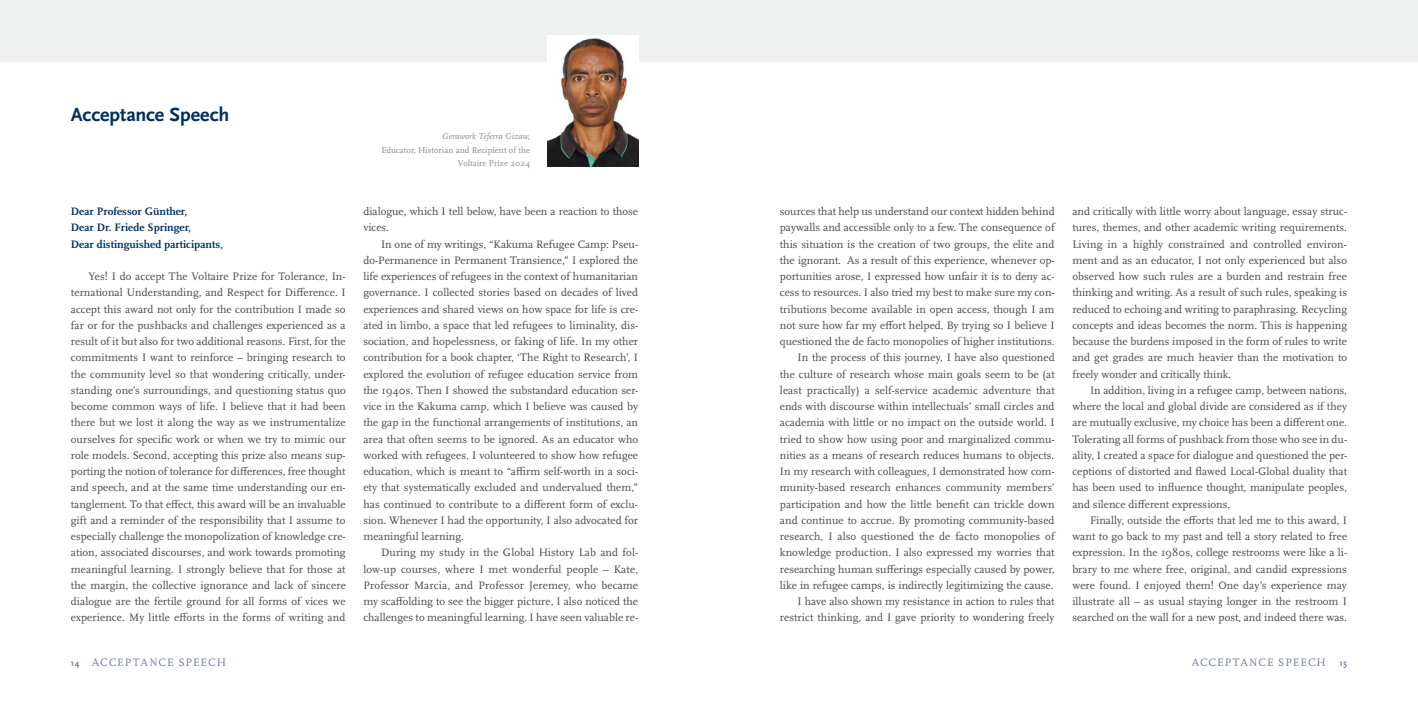
<style>
.page{position:relative;width:1418px;height:709px;background:#fff}
.page>*{position:absolute;margin:0;border:0;box-sizing:border-box;transform-origin:0 0}
.t1{font:700 20px "Scala Sans Pro";letter-spacing:-.01em;color:#002e5b}
.t2{font:11.25px/16.2px "Scala Pro";letter-spacing:.005em;color:#474847}
.t3{font:700 11.25px/16.2px "Scala Pro";color:#002e5b}
.t4{font:11.25px "Scala Pro";letter-spacing:.095em;color:#727fa0}
.t5{font:8.75px/13.8px "Scala Pro";color:#878988;text-align:right}
.t6{font:italic 8.75px "Scala Pro";color:#878988}
.s1{font-family:"Scala Sans Pro";font-weight:700;font-size:8.75px}
</style>
<div class="page">
<div style="left:709px;top:0;width:708px;height:61px;background:#eff0f0"></div>
<div style="left:0;top:0;width:709px;height:61px;background:#eff0f0"></div>
<img style="left:547px;top:35px;width:91px;height:131px">
<h1 class="t1" style="left:71px;top:103px;width:160px">Acceptance Speech</h1>
<p class="t3" style="left:71px;top:203px;width:153px">Dear Professor Günther,<br>Dear Dr. Friede Springer,<br>Dear distinguished participants,</p>
<p class="t2" style="left:71px;top:268px;width:276px;text-indent:18px">Yes! I do accept The Voltaire Prize for Tolerance, In&shy;ternational Understanding, and Respect for Difference. I accept this award not only for the contribution I made so far or for the pushbacks and challenges experienced as a result of it but also for two additional reasons. First, for the commitments I want to reinforce – bringing research to the community level so that wondering critically, under&shy;standing one’s surroundings, and questioning status quo become common ways of life. I believe that it had been there but we lost it along the way as we instrumentalize ourselves for specific work or when we try to mimic our role models. Second, accepting this prize also means sup&shy;porting the notion of tolerance for differences, free thought and speech, and at the same time understanding our en&shy;tanglement. To that effect, this award will be an invaluable gift and a reminder of the responsibility that I assume to especially challenge the monopolization of knowledge cre&shy;ation, associated discourses, and work towards promoting meaningful learning. I strongly believe that for those at the margin, the collective ignorance and lack of sincere dialogue are the fertile ground for all forms of vices we experience. My little efforts in the forms of writing and</p>
<p class="t6" style="left:442px;top:131px;width:89px">Gerawork Teferra Gizaw,</p>
<p class="t5" style="left:381px;top:143px;width:150px">Educator, Historian and Recipient of the<br>Voltaire Prize 2024</p>
<p class="t2" style="left:363px;top:203px;width:276px">dialogue, which I tell below, have been a reaction to those vices.</p>
<p class="t2" style="left:363px;top:236px;width:276px;text-indent:18px">In one of my writings, “Kakuma Refugee Camp: Pseu&shy;do-Permanence in Permanent Transience,” I explored the life experiences of refugees in the context of humanitarian governance. I collected stories based on decades of lived experiences and shared views on how space for life is cre&shy;ated in limbo, a space that led refugees to liminality, dis&shy;sociation, and hopelessness, or faking of life. In my other contribution for a book chapter, ‘The Right to Research’, I explored the evolution of refugee education service from the 1940s. Then I showed the substandard education ser&shy;vice in the Kakuma camp, which I believe was caused by the gap in the functional arrangements of institutions, an area that often seems to be ignored. As an educator who worked with refugees, I volunteered to show how refugee education, which is meant to “affirm self-worth in a soci&shy;ety that systematically excluded and undervalued them,” has continued to contribute to a different form of exclu&shy;sion. Whenever I had the opportunity, I also advocated for meaningful learning.</p>
<p class="t2" style="left:363px;top:544px;width:276px;text-align:justify;text-indent:18px">During my study in the Global History Lab and fol&shy;low-up courses, where I met wonderful people – Kate, Professor Marcia, and Professor Jeremey, who became my scaffolding to see the bigger picture, I also noticed the challenges to meaningful learning. I have seen valuable re-</p>
<p class="t2" style="left:780px;top:203px;width:276px;text-align:right">sources that help us understand our context hidden behind paywalls and accessible only to a few. The consequence of this situation is the creation of two groups, the elite and the ignorant. As a result of this experience, whenever op&shy;portunities arose, I expressed how unfair it is to deny ac&shy;cess to resources. I also tried my best to make sure my con&shy;tributions become available in open access, though I am not sure how far my effort helped. By trying so I believe I questioned the de facto monopolies of higher institutions.<br>In the process of this journey, I have also questioned the culture of research whose main goals seem to be (at least practically) a self-service academic adventure that ends with discourse within intellectuals’ small circles and academia with little or no impact on the outside world. I tried to show how using poor and marginalized commu&shy;nities as a means of research reduces humans to objects.<br>In my research with colleagues, I demonstrated how com&shy;munity-based research enhances community members’ participation and how the little benefit can trickle down and continue to accrue. By promoting community-based research, I also questioned the de facto monopolies of knowledge production. I also expressed my worries that researching human sufferings especially caused by power, like in refugee camps, is indirectly legitimizing the cause.<br>I have also shown my resistance in action to rules that restrict thinking, and I gave priority to wondering freely</p>
<p class="t2" style="left:1072px;top:203px;width:276px;text-align:justify">and critically with little worry about language, essay struc&shy;tures, themes, and other academic writing requirements.<br>Living in a highly constrained and controlled environ&shy;ment and as an educator, I not only experienced but also observed how such rules are a burden and restrain free thinking and writing. As a result of such rules, speaking is reduced to echoing and writing to paraphrasing. Recycling concepts and ideas becomes the norm. This is happening because the burdens imposed in the form of rules to write and get grades are much heavier than the motivation to freely wonder and critically think.</p>
<p class="t2" style="left:1072px;top:382px;width:276px;text-align:justify;text-indent:18px">In addition, living in a refugee camp, between nations, where the local and global divide are considered as if they are mutually exclusive, my choice has been a different one.<br>Tolerating all forms of pushback from those who see in du&shy;ality, I created a space for dialogue and questioned the per&shy;ceptions of distorted and flawed Local-Global duality that has been used to influence thought, manipulate peoples, and silence different expressions.</p>
<p class="t2" style="left:1072px;top:512px;width:276px;text-indent:18px">Finally, outside the efforts that led me to this award, I want to go back to my past and tell a story related to free expression. In the 1980s, college restrooms were like a li&shy;brary to me where free, original, and candid expressions were found. I enjoyed them! One day’s experience may illustrate all – as usual staying longer in the restroom I searched on the wall for a new post, and indeed there was.</p>
<p class="t4" style="left:71px;top:656px;width:157px"><span class="s1">14</span> acceptance speech</p>
<p class="t4" style="left:1191px;top:656px;width:157px">acceptance speech <span class="s1">15</span></p>
</div>
